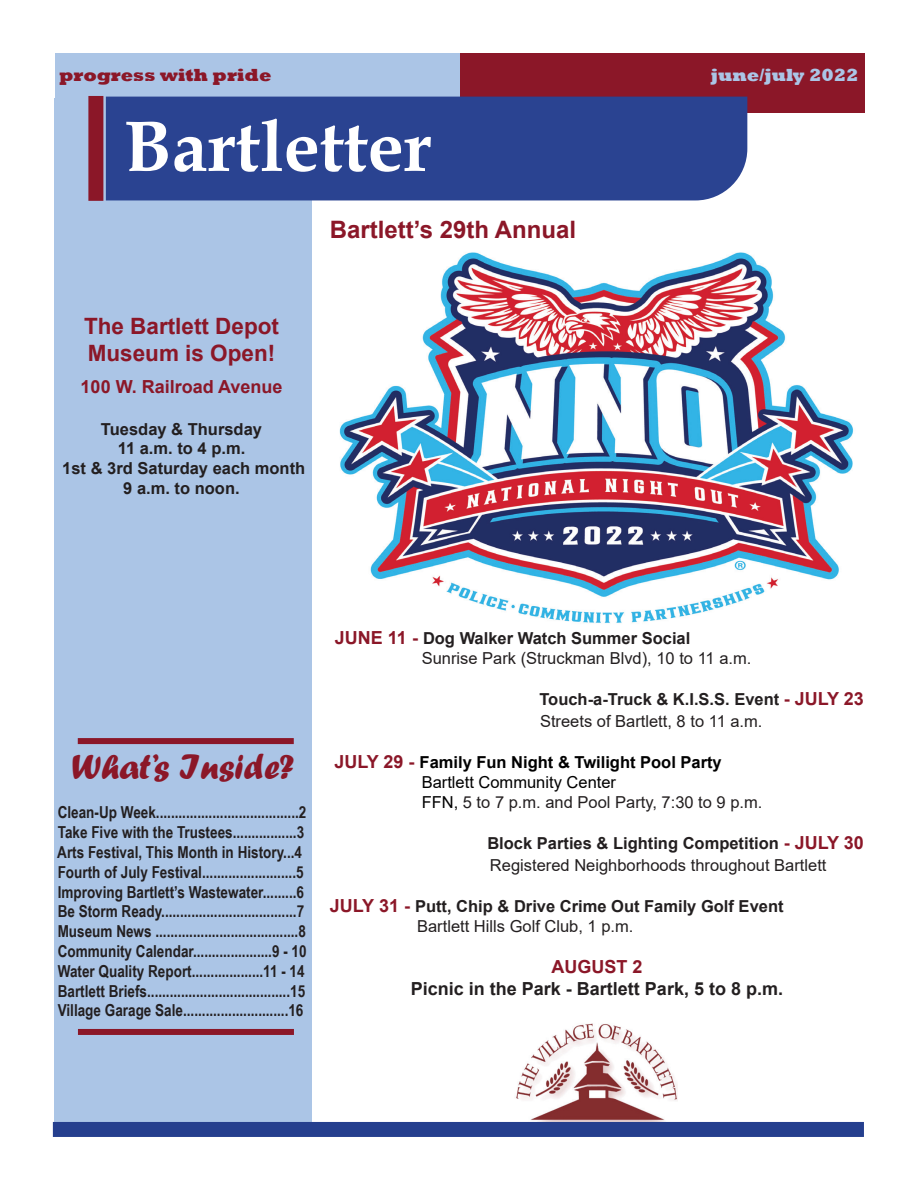
<style>
.page{position:relative;width:918px;height:1188px;background:#fff}
.page>*{position:absolute;margin:0;border:0;box-sizing:border-box;transform-origin:0 0}
.t1{font:700 72px "Book Antiqua";color:#fff}
.t2{font:36px "Forte";color:#8b1728}
.t3{font:700 24px "Arial";color:#8b1728}
.t4{font:700 22.5px/27px "Arial";color:#8b1728}
.t5{font:700 18px "Arial";color:#231f20}
.t6{font:700 18px "Arial";color:#8b1728}
.t7{font:800 18px "Rockwell";color:#8b1728}
.t8{font:800 18px "Rockwell";color:#abc5e6}
.t9{font:700 16.5px/19.8px "Arial Narrow";color:#231f20}
.t10{font:700 16.5px/19.8px "Arial";color:#231f20}
.t11{font:16.5px/19.8px "Arial";color:#231f20}
.t12{font:700 16.5px/19.8px "Arial";color:#000}
.s1{font-weight:700;font-size:18px;color:#8b1728}
.s2{font-weight:700}
.s3{font-size:18px;color:#8b1728}
.s4{font-weight:400}
.s5{font-weight:400;color:#231f20}
</style>
<div class="page">
<div style="left:55px;top:98px;width:257px;height:1024px;background:#abc5e6"></div>
<div style="left:55px;top:53px;width:405px;height:46px;background:#abc5e6"></div>
<div style="left:460px;top:53px;width:405px;height:59px;background:#8b1728"></div>
<img style="left:516px;top:1023px;width:161px;height:99px">
<div style="left:53px;top:1122px;width:811px;height:15px;background:#253f8e"></div>
<div style="left:106px;top:97px;width:641px;height:103px;background:#2a4391"></div>
<div style="left:88px;top:96px;width:15px;height:105px;background:#8b1728"></div>
<div style="left:78px;top:738px;width:216px;height:6px;background:#8b1728"></div>
<div style="left:78px;top:1029px;width:216px;height:6px;background:#8b1728"></div>
<img style="left:339px;top:252px;width:515px;height:371px">
<p class="t7" style="left:59px;top:65px;width:214px">progress with pride</p>
<p class="t8" style="left:711px;top:65px;width:149px">june/july 2022</p>
<h1 class="t1" style="left:124px;top:97px;width:309px">Bartletter</h1>
<h3 class="t3" style="left:330px;top:212px;width:248px">Bartlett’s 29th Annual</h3>
<h3 class="t4" style="left:84px;top:313px;width:197px">The Bartlett Depot<br>Museum is Open!</h3>
<p class="t6" style="left:81px;top:374px;width:203px">100 W. Railroad Avenue</p>
<p class="t10" style="left:62px;top:419px;width:244px;text-align:center">Tuesday &amp; Thursday<br>11 a.m. to 4 p.m.<br>1st &amp; 3rd Saturday each month<br>9 a.m. to noon.</p>
<h2 class="t2" style="left:72px;top:746px;width:224px">What’s Inside?</h2>
<p class="t9" style="left:57px;top:802px;width:251px">Clean-Up Week......................................2<br>Take Five with the Trustees.................3<br>Arts Festival, This Month in History...4<br>Fourth of July Festival.........................5<br>Improving Bartlett’s Wastewater.........6<br>Be Storm Ready....................................7<br>Museum News ......................................8<br>Community Calendar.....................9 - 10<br>Water Quality Report...................11 - 14<br>Bartlett Briefs......................................15<br>Village Garage Sale............................16</p>
<p class="t11" style="left:422px;top:628px;width:331px;text-indent:-87px"><span class="s1">JUNE 11 -</span> <span class="s2">Dog Walker Watch Summer Social<br></span>Sunrise Park (Struckman Blvd), 10 to 11 a.m.</p>
<p class="t10" style="left:539px;top:689px;width:326px;line-height:21.6px">Touch-a-Truck &amp; K.I.S.S. Event <span class="s3">- JULY 23<br></span><span class="s4">Streets of Bartlett, 8 to 11 a.m.</span></p>
<p class="t12" style="left:422px;top:752px;width:342px;text-indent:-87px"><span class="s3">JULY 29 -</span> Family Fun Night &amp; Twilight Pool Party<br><span class="s4">Bartlett Community Center<br>FFN,</span> <span class="s5">5 to 7 p.m. and Pool Party, 7:30 to 9 p.m.</span></p>
<p class="t11" style="left:487px;top:832px;width:378px;line-height:21.6px"><span class="s2">Block Parties &amp; Lighting Competition</span> <span class="s1">- JULY 30<br></span>Registered Neighborhoods throughout Bartlett</p>
<p class="t10" style="left:417px;top:896px;width:368px;text-indent:-87px"><span class="s3">JULY 31 -</span> Putt, Chip &amp; Drive Crime Out Family Golf Event<br><span class="s4">Bartlett Hills Golf Club, 1 p.m.</span></p>
<p class="t6" style="left:551px;top:954px;width:93px">AUGUST 2</p>
<p class="t5" style="left:411px;top:976px;width:374px">Picnic in the Park - Bartlett Park, 5 to 8 p.m.</p>
</div>
